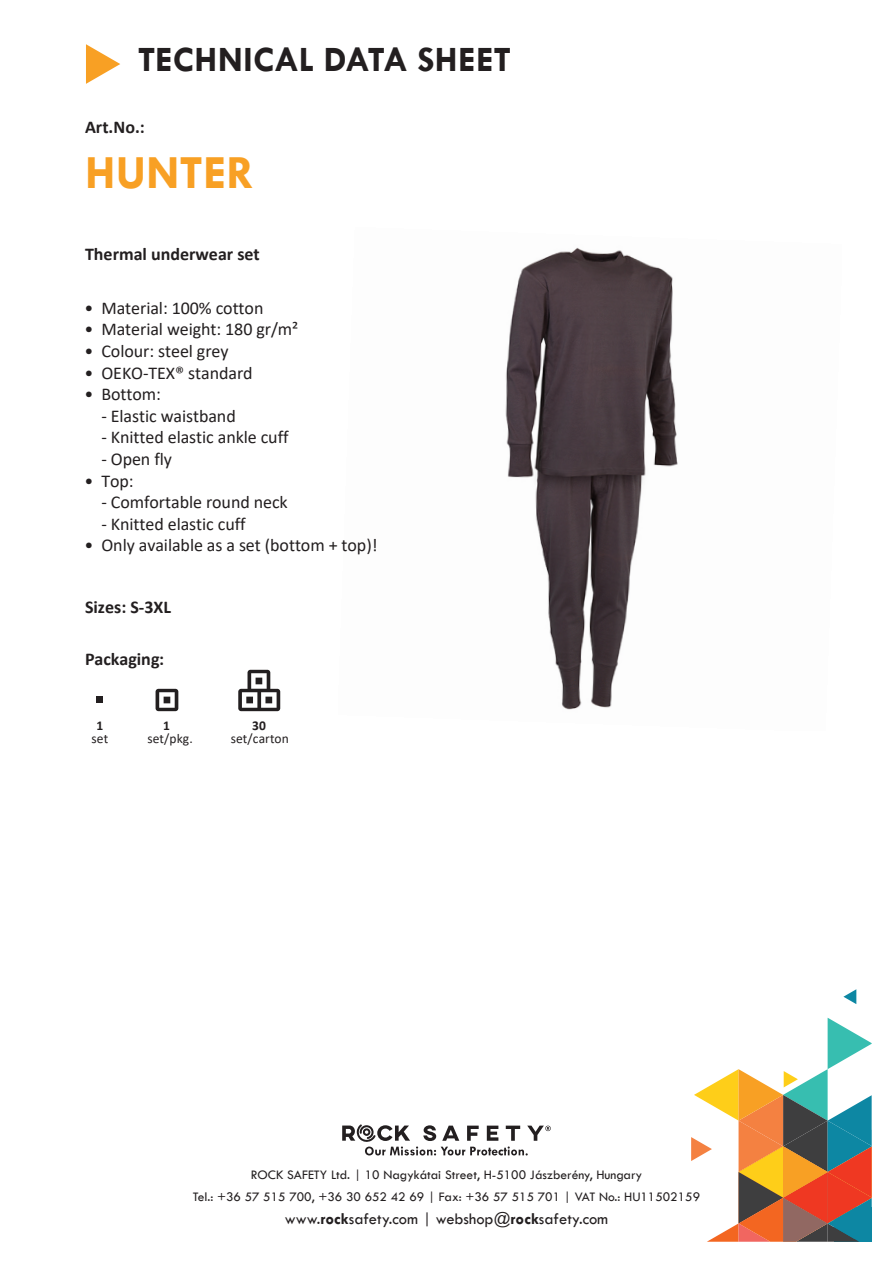
<style>
.page{position:relative;width:893px;height:1263px;background:#fff}
.page>*{position:absolute;margin:0;border:0;box-sizing:border-box;transform-origin:0 0}
.t1{font:700 48px "Tw Cen";letter-spacing:.005em;color:#f8a024}
.t2{font:700 36px "Tw Cen";letter-spacing:.005em;color:#231f20}
.t3{font:18px "Calibri";letter-spacing:-.005em;color:#231f20}
.t4{font:700 18px "Calibri";color:#231f20}
.t5{font:16.5px "Tw Cen";color:#231f20}
.t6{font:13.5px/22.5px "Tw Cen";color:#231f20;text-align:center}
.t7{font:13.5px "Calibri";letter-spacing:.005em;color:#231f20}
.t8{font:700 13.5px "Calibri";color:#231f20}
.s1{font-weight:700}
</style>
<div class="page">
<svg style="left:843px;top:989px;width:13px;height:15px"></svg>
<svg style="left:691px;top:1018px;width:181px;height:224px"></svg>
<svg style="left:342px;top:1124px;width:209px;height:31px"></svg>
<svg style="left:86px;top:44px;width:34px;height:40px"></svg>
<img style="left:505px;top:247px;width:173px;height:463px">
<div style="left:96px;top:697px;width:7px;height:6px;background:#231f20"></div>
<svg style="left:156px;top:689px;width:22px;height:22px"></svg>
<svg style="left:238px;top:670px;width:42px;height:41px"></svg>
<h2 class="t2" style="left:138px;top:38px;width:374px">TECHNICAL DATA SHEET</h2>
<p class="t4" style="left:85px;top:114px;width:61px">Art.No.:</p>
<h1 class="t1" style="left:85px;top:144px;width:171px">HUNTER</h1>
<p class="t4" style="left:85px;top:241px;width:176px">Thermal underwear set</p>
<p class="t3" style="left:84px;top:295px;width:181px">• Material: 100% cotton</p>
<p class="t3" style="left:84px;top:317px;width:215px">• Material weight: 180 gr/m²</p>
<p class="t3" style="left:84px;top:338px;width:146px">• Colour: steel grey</p>
<p class="t3" style="left:84px;top:360px;width:170px">• OEKO-TEX® standard</p>
<p class="t3" style="left:84px;top:382px;width:78px">• Bottom:</p>
<p class="t3" style="left:101px;top:403px;width:136px">- Elastic waistband</p>
<p class="t3" style="left:101px;top:425px;width:189px">- Knitted elastic ankle cuff</p>
<p class="t3" style="left:101px;top:446px;width:72px">- Open fly</p>
<p class="t3" style="left:84px;top:468px;width:51px">• Top:</p>
<p class="t3" style="left:101px;top:490px;width:188px">- Comfortable round neck</p>
<p class="t3" style="left:101px;top:511px;width:146px">- Knitted elastic cuff</p>
<p class="t3" style="left:84px;top:533px;width:295px">• Only available as a set (bottom + top)!</p>
<p class="t4" style="left:85px;top:595px;width:88px">Sizes: S-3XL</p>
<p class="t4" style="left:85px;top:646px;width:81px">Packaging:</p>
<p class="t8" style="left:97px;top:715px;width:8px">1</p>
<p class="t8" style="left:252px;top:715px;width:15px">30</p>
<p class="t7" style="left:231px;top:729px;width:60px">set/carton</p>
<p class="t6" style="left:193px;top:1163px;width:509px">ROCK SAFETY Ltd. | 10 Nagykátai Street, H-5100 Jászberény, Hungary<br>Tel.: +36 57 515 700, +36 30 652 42 69 | Fax: +36 57 515 701 | VAT No.: HU11502159</p>
<p class="t5" style="left:285px;top:1208px;width:325px">www.<span class="s1">rock</span>safety.com | webshop@<span class="s1">rock</span>safety.com</p>
</div>
